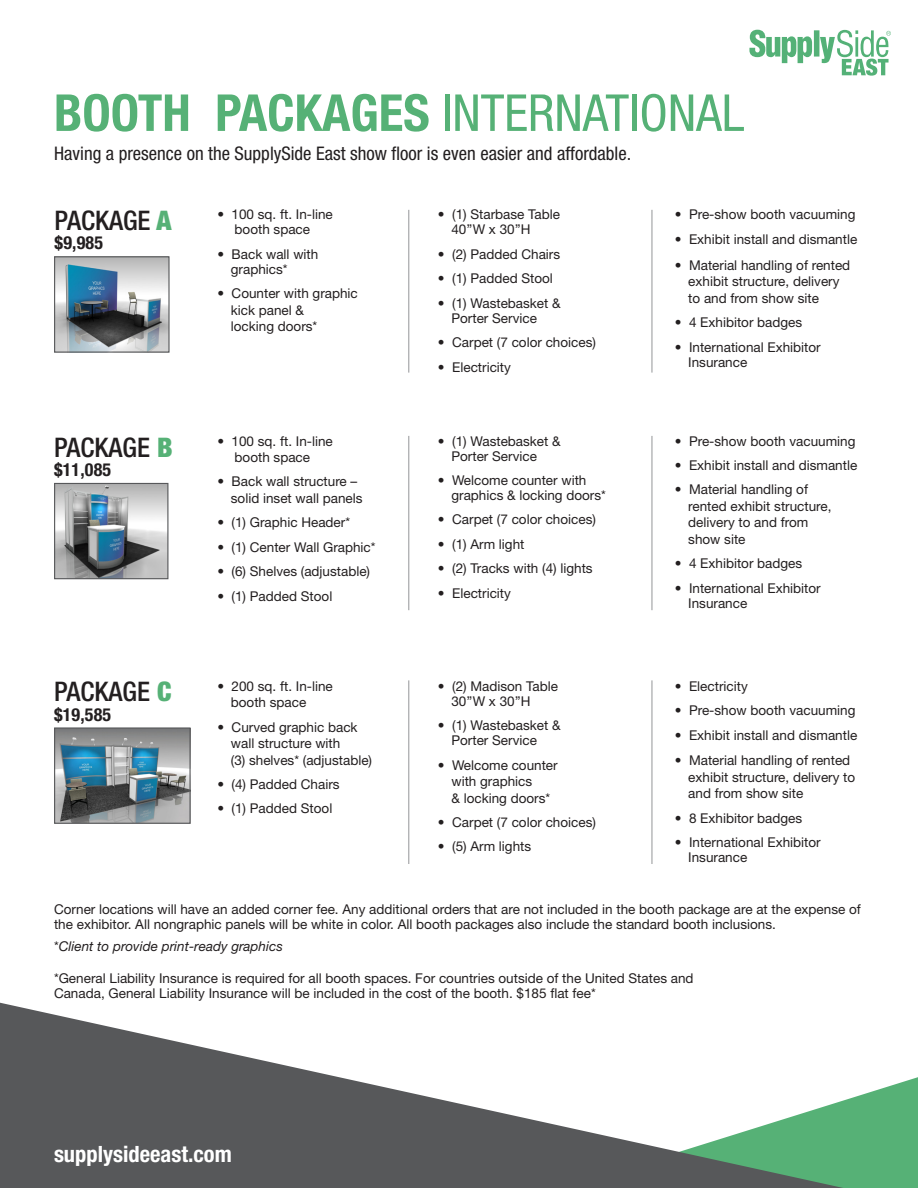
<style>
.page{position:relative;width:918px;height:1188px;background:#fff}
.page>*{position:absolute;margin:0;border:0;box-sizing:border-box;transform-origin:0 0}
.t1{font:700 condensed 51px "Helvetica Neue LT Std";color:#56b176}
.body{font:500 condensed 27px "Helvetica Neue LT Std";color:#231f20}
.t2{font:700 condensed 22.5px "Helvetica Neue LT Std";color:#fff}
.body-2{font:condensed 18.75px "Helvetica Neue LT Std";color:#231f20}
.t3{font:700 condensed 18px "Helvetica Neue LT Std";letter-spacing:.01em;color:#231f20}
.body-3{font:13.5px/16.5px "Helvetica Neue LT Std";color:#231f20}
.body-4{font:italic 13.5px "Helvetica Neue LT Std";color:#231f20}
.s1{font-weight:400}
.s2{font-weight:900;color:#56b176}
.s3{font-style:normal}
</style>
<div class="page">
<div style="left:880px;top:1077px;width:38px;height:111px;background:#56b176"></div>
<svg style="left:0;top:1002px;width:880px;height:186px"></svg>
<svg style="left:749px;top:30px;width:142px;height:46px"></svg>
<hr style="left:652px;top:210px;width:1px;height:163px;background:#939598">
<hr style="left:408px;top:210px;width:1px;height:163px;background:#939598">
<hr style="left:652px;top:680px;width:1px;height:184px;background:#939598">
<hr style="left:652px;top:436px;width:1px;height:174px;background:#939598">
<hr style="left:408px;top:680px;width:1px;height:184px;background:#939598">
<hr style="left:408px;top:436px;width:1px;height:174px;background:#939598">
<img style="left:56px;top:258px;width:112px;height:93px">
<div style="left:54px;top:256px;width:116px;height:97px;border:1px solid #57585a"></div>
<img style="left:56px;top:485px;width:110px;height:92px">
<div style="left:54px;top:483px;width:114px;height:96px;border:1px solid #57585a"></div>
<img style="left:56px;top:729px;width:133px;height:93px">
<div style="left:54px;top:727px;width:137px;height:97px;border:1px solid #57585a"></div>
<p class="t1" style="left:54px;top:82px;width:692px">BOOTH PACKAGES <span class="s1">INTERNATIONAL</span></p>
<p class="body-2" style="left:54px;top:142px;width:579px">Having a presence on the SupplySide East show floor is even easier and affordable.</p>
<p class="body" style="left:55px;top:204px;width:119px">PACKAGE <span class="s2">A</span></p>
<p class="t3" style="left:55px;top:232px;width:50px">$9,985</p>
<p class="body-3" style="left:217px;top:207px;width:117px;line-height:15px;text-align:center">• 100 sq. ft. In-line booth space</p>
<p class="body-3" style="left:231px;top:246px;width:89px;line-height:15px;text-indent:-14px">• Back wall with graphics*</p>
<p class="body-3" style="left:231px;top:285px;width:129px;text-indent:-14px">• Counter with graphic kick panel &amp;<br>locking doors*</p>
<p class="body-3" style="left:451px;top:207px;width:110px;line-height:15px;text-indent:-14px">• (1) Starbase Table<br>40’’W x 30’’H</p>
<p class="body-3" style="left:438px;top:246px;width:124px">• (2) Padded Chairs</p>
<p class="body-3" style="left:438px;top:270px;width:117px">• (1) Padded Stool</p>
<p class="body-3" style="left:451px;top:295px;width:111px;line-height:15px;text-indent:-14px">• (1) Wastebasket &amp;<br>Porter Service</p>
<p class="body-3" style="left:438px;top:334px;width:160px">• Carpet (7 color choices)</p>
<p class="body-3" style="left:438px;top:358px;width:74px">• Electricity</p>
<p class="body-3" style="left:675px;top:206px;width:182px">• Pre-show booth vacuuming</p>
<p class="body-3" style="left:675px;top:231px;width:184px">• Exhibit install and dismantle</p>
<p class="body-3" style="left:688px;top:257px;width:164px;text-indent:-14px">• Material handling of rented exhibit structure, delivery to and from show site</p>
<p class="body-3" style="left:675px;top:314px;width:129px">• 4 Exhibitor badges</p>
<p class="body-3" style="left:688px;top:339px;width:134px;line-height:15px;text-indent:-14px">• International Exhibitor<br>Insurance</p>
<p class="body" style="left:54px;top:431px;width:120px">PACKAGE <span class="s2">B</span></p>
<p class="t3" style="left:54px;top:459px;width:59px">$11,085</p>
<p class="body-3" style="left:217px;top:432px;width:117px;text-align:center">• 100 sq. ft. In-line booth space</p>
<p class="body-3" style="left:231px;top:473px;width:133px;text-indent:-14px">• Back wall structure – solid inset wall panels</p>
<p class="body-3" style="left:217px;top:514px;width:134px">• (1) Graphic Header*</p>
<p class="body-3" style="left:217px;top:539px;width:160px">• (1) Center Wall Graphic*</p>
<p class="body-3" style="left:217px;top:563px;width:154px">• (6) Shelves (adjustable)</p>
<p class="body-3" style="left:217px;top:588px;width:117px">• (1) Padded Stool</p>
<p class="body-3" style="left:451px;top:433px;width:111px;line-height:15px;text-indent:-14px">• (1) Wastebasket &amp;<br>Porter Service</p>
<p class="body-3" style="left:451px;top:473px;width:156px;line-height:15px;text-indent:-14px">• Welcome counter with graphics &amp; locking doors*</p>
<p class="body-3" style="left:438px;top:511px;width:160px">• Carpet (7 color choices)</p>
<p class="body-3" style="left:438px;top:536px;width:88px">• (1) Arm light</p>
<p class="body-3" style="left:438px;top:560px;width:156px">• (2) Tracks with (4) lights</p>
<p class="body-3" style="left:438px;top:585px;width:74px">• Electricity</p>
<p class="body-3" style="left:675px;top:432px;width:182px">• Pre-show booth vacuuming</p>
<p class="body-3" style="left:675px;top:457px;width:184px">• Exhibit install and dismantle</p>
<p class="body-3" style="left:688px;top:481px;width:145px;text-indent:-14px">• Material handling of rented exhibit structure, delivery to and from show site</p>
<p class="body-3" style="left:675px;top:555px;width:129px">• 4 Exhibitor badges</p>
<p class="body-3" style="left:688px;top:580px;width:134px;line-height:15px;text-indent:-14px">• International Exhibitor<br>Insurance</p>
<p class="body" style="left:54px;top:676px;width:119px">PACKAGE <span class="s2">C</span></p>
<p class="t3" style="left:54px;top:704px;width:59px">$19,585</p>
<p class="body-3" style="left:231px;top:677px;width:104px;text-indent:-14px">• 200 sq. ft. In-line booth space</p>
<p class="body-3" style="left:231px;top:718px;width:143px;text-indent:-14px">• Curved graphic back wall structure with<br>(3) shelves* (adjustable)</p>
<p class="body-3" style="left:217px;top:776px;width:124px">• (4) Padded Chairs</p>
<p class="body-3" style="left:217px;top:800px;width:117px">• (1) Padded Stool</p>
<p class="body-3" style="left:451px;top:678px;width:108px;line-height:15px;text-indent:-14px">• (2) Madison Table<br>30’’W x 30’’H</p>
<p class="body-3" style="left:451px;top:718px;width:111px;line-height:15px;text-indent:-14px">• (1) Wastebasket &amp;<br>Porter Service</p>
<p class="body-3" style="left:451px;top:756px;width:108px;text-indent:-14px">• Welcome counter with graphics<br>&amp; locking doors*</p>
<p class="body-3" style="left:438px;top:814px;width:160px">• Carpet (7 color choices)</p>
<p class="body-3" style="left:438px;top:838px;width:95px">• (5) Arm lights</p>
<p class="body-3" style="left:675px;top:677px;width:74px">• Electricity</p>
<p class="body-3" style="left:675px;top:702px;width:182px">• Pre-show booth vacuuming</p>
<p class="body-3" style="left:675px;top:726px;width:184px">• Exhibit install and dismantle</p>
<p class="body-3" style="left:688px;top:752px;width:169px;text-indent:-14px">• Material handling of rented exhibit structure, delivery to and from show site</p>
<p class="body-3" style="left:675px;top:810px;width:129px">• 8 Exhibitor badges</p>
<p class="body-3" style="left:688px;top:835px;width:134px;line-height:15px;text-indent:-14px">• International Exhibitor<br>Insurance</p>
<p class="body-3" style="left:54px;top:902px;width:808px;line-height:15px">Corner locations will have an added corner fee. Any additional orders that are not included in the booth package are at the expense of the exhibitor. All nongraphic panels will be white in color. All booth packages also include the standard booth inclusions.</p>
<p class="body-4" style="left:54px;top:938px;width:230px"><span class="s3">*</span>Client to provide print-ready graphics</p>
<p class="body-3" style="left:54px;top:970px;width:641px;line-height:15px">*General Liability Insurance is required for all booth spaces. For countries outside of the United States and<br>Canada, General Liability Insurance will be included in the cost of the booth. $185 flat fee*</p>
<h3 class="t2" style="left:54px;top:1140px;width:179px">supplysideeast.com</h3>
</div>
